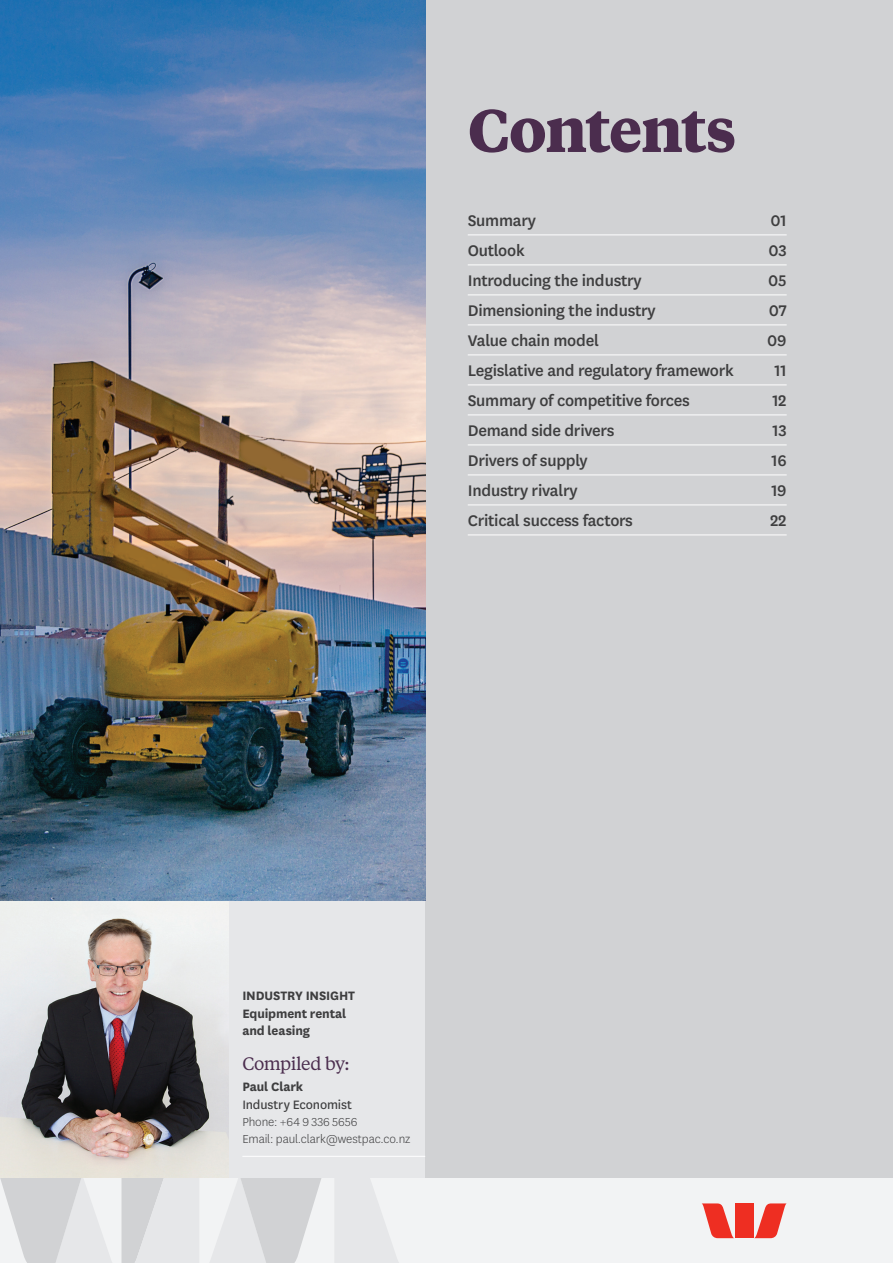
<style>
.page{position:relative;width:893px;height:1263px;background:#fff}
.page>*{position:absolute;margin:0;border:0;box-sizing:border-box;transform-origin:0 0}
.t1{font:700 60px "Tiempos Text";letter-spacing:-.03em;color:#4b2d4e}
.t2{font:500 18px "National LF";letter-spacing:-.015em;color:#3e3e3f}
.t3{font:18px "Tiempos Text";letter-spacing:-.03em;color:#4b2d4e}
.t4{font:700 14.25px/17.2px "National LF";letter-spacing:-.01em;color:#3e3e3f}
.t5{font:14.25px "National LF";letter-spacing:-.01em;color:#3e3e3f}
.t6{font:300 13.5px/17.2px "National LF";letter-spacing:-.005em;color:#3e3e3f}
</style>
<div class="page">
<div style="left:0;top:1163px;width:893px;height:100px;background:#f2f3f4"></div>
<svg style="left:0;top:1178px;width:399px;height:85px"></svg>
<svg style="left:754px;top:1203px;width:33px;height:35px"></svg>
<svg style="left:702px;top:1203px;width:32px;height:35px"></svg>
<div style="left:735px;top:1203px;width:18px;height:35px;background:#ee2e22"></div>
<div style="left:0;top:0;width:893px;height:1178px;background:#d1d2d4"></div>
<hr style="left:468px;top:235px;width:319px;height:1px;background:#fff">
<hr style="left:468px;top:265px;width:319px;height:1px;background:#fff">
<hr style="left:468px;top:295px;width:319px;height:1px;background:#fff">
<hr style="left:468px;top:325px;width:319px;height:1px;background:#fff">
<hr style="left:468px;top:355px;width:319px;height:1px;background:#fff">
<hr style="left:468px;top:385px;width:319px;height:1px;background:#fff">
<hr style="left:468px;top:415px;width:319px;height:1px;background:#fff">
<hr style="left:468px;top:445px;width:319px;height:1px;background:#fff">
<hr style="left:468px;top:475px;width:319px;height:1px;background:#fff">
<hr style="left:468px;top:505px;width:319px;height:1px;background:#fff">
<hr style="left:468px;top:535px;width:319px;height:1px;background:#fff">
<img style="left:0;top:0;width:425px;height:900px">
<div style="left:1px;top:901px;width:424px;height:277px;background:#e6e7e9"></div>
<img style="left:0;top:901px;width:229px;height:277px">
<hr style="left:242px;top:1156px;width:183px;height:1px;background:#fff">
<h1 class="t1" style="left:468px;top:88px;width:270px">Contents</h1>
<p class="t2" style="left:468px;top:208px;width:70px">Summary</p>
<p class="t2" style="left:770px;top:208px;width:18px">01</p>
<p class="t2" style="left:468px;top:238px;width:58px">Outlook</p>
<p class="t2" style="left:768px;top:238px;width:20px">03</p>
<p class="t2" style="left:468px;top:268px;width:176px">Introducing the industry</p>
<p class="t2" style="left:768px;top:268px;width:20px">05</p>
<p class="t2" style="left:468px;top:298px;width:190px">Dimensioning the industry</p>
<p class="t2" style="left:769px;top:298px;width:19px">07</p>
<p class="t2" style="left:468px;top:328px;width:133px">Value chain model</p>
<p class="t2" style="left:767px;top:328px;width:21px">09</p>
<p class="t2" style="left:468px;top:358px;width:268px">Legislative and regulatory framework</p>
<p class="t2" style="left:775px;top:358px;width:14px">11</p>
<p class="t2" style="left:468px;top:388px;width:224px">Summary of competitive forces</p>
<p class="t2" style="left:772px;top:388px;width:16px">12</p>
<p class="t2" style="left:468px;top:418px;width:148px">Demand side drivers</p>
<p class="t2" style="left:772px;top:418px;width:16px">13</p>
<p class="t2" style="left:468px;top:448px;width:122px">Drivers of supply</p>
<p class="t2" style="left:771px;top:448px;width:17px">16</p>
<p class="t2" style="left:468px;top:478px;width:111px">Industry rivalry</p>
<p class="t2" style="left:771px;top:478px;width:17px">19</p>
<p class="t2" style="left:468px;top:508px;width:167px">Critical success factors</p>
<p class="t2" style="left:770px;top:508px;width:18px">22</p>
<p class="t4" style="left:242px;top:986px;width:114px">INDUSTRY INSIGHT<br>Equipment rental and leasing</p>
<p class="t3" style="left:242px;top:1051px;width:109px">Compiled by:</p>
<p class="t4" style="left:242px;top:1077px;width:62px">Paul Clark</p>
<p class="t5" style="left:242px;top:1095px;width:111px">Industry Economist</p>
<p class="t6" style="left:242px;top:1113px;width:170px">Phone: +64 9 336 5656<br>Email: paul.clark@westpac.co.nz</p>
</div>
